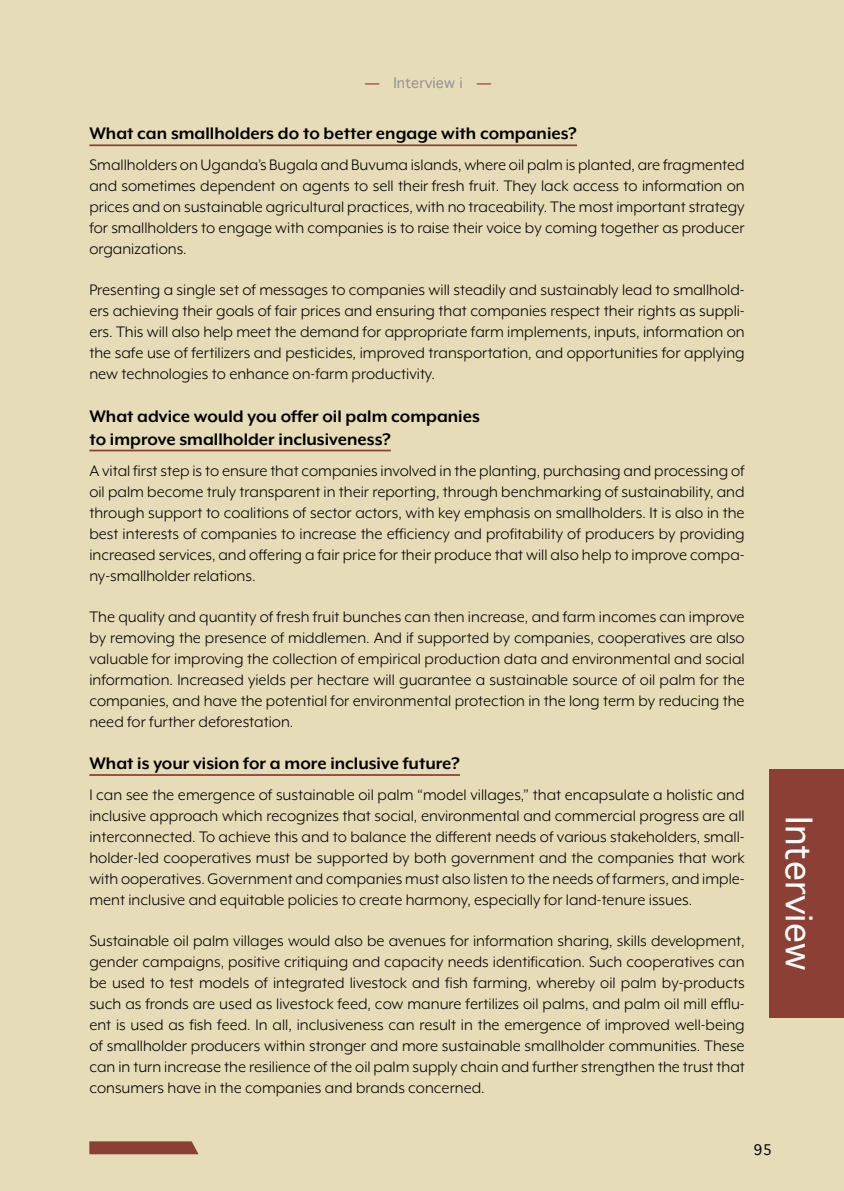
<style>
.page{position:relative;width:844px;height:1191px;background:#fff}
.page>*{position:absolute;margin:0;border:0;box-sizing:border-box;transform-origin:0 0}
.t1{font:35px "Thonburi";color:#fff}
.heading{font:700 19.25px/22.8px "Mr Eaves XL Mod OT";color:#000}
.Body{font:17.5px/21px "Mr Eaves XL Mod OT";color:#000;text-align:justify}
.page_number___header{font:14px "Thonburi";color:#939598}
.t2{font:14px "Thonburi";color:#000}
.s1{font-weight:700;color:#8c3f34}
</style>
<div class="page">
<div style="left:0;top:0;width:843px;height:1191px;background:#e6dcb7"></div>
<div style="left:769px;top:769px;width:74px;height:248px;background:#8c3f34"></div>
<svg style="left:89px;top:1141px;width:109px;height:13px"></svg>
<hr style="left:89px;top:144px;width:488px;height:2px;background:#8c3f34">
<hr style="left:89px;top:449px;width:302px;height:2px;background:#8c3f34">
<hr style="left:89px;top:774px;width:371px;height:2px;background:#8c3f34">
<p class="page_number___header" style="left:365px;top:75px;width:128px"><span class="s1">—</span> Interview i <span class="s1">—</span></p>
<p class="heading" style="left:89px;top:122px;width:489px">What can smallholders do to better engage with companies?</p>
<p class="Body" style="left:89px;top:155px;width:656px">Smallholders on Uganda’s Bugala and Buvuma islands, where oil palm is planted, are fragmented and sometimes dependent on agents to sell their fresh fruit. They lack access to information on prices and on sustainable agricultural practices, with no traceability. The most important strategy for smallholders to engage with companies is to raise their voice by coming together as producer organizations.</p>
<p class="Body" style="left:89px;top:279px;width:656px">Presenting a single set of messages to companies will steadily and sustainably lead to smallhold&shy;ers achieving their goals of fair prices and ensuring that companies respect their rights as suppli&shy;ers. This will also help meet the demand for appropriate farm implements, inputs, information on the safe use of fertilizers and pesticides, improved transportation, and opportunities for applying new technologies to enhance on-farm productivity.</p>
<p class="heading" style="left:89px;top:405px;width:392px">What advice would you offer oil palm companies to improve smallholder inclusiveness?</p>
<p class="Body" style="left:89px;top:460px;width:656px">A vital first step is to ensure that companies involved in the planting, purchasing and processing of oil palm become truly transparent in their reporting, through benchmarking of sustainability, and through support to coalitions of sector actors, with key emphasis on smallholders. It is also in the best interests of companies to increase the efficiency and profitability of producers by providing increased services, and offering a fair price for their produce that will also help to improve compa&shy;ny-smallholder relations.</p>
<p class="Body" style="left:89px;top:606px;width:656px">The quality and quantity of fresh fruit bunches can then increase, and farm incomes can improve by removing the presence of middlemen. And if supported by companies, cooperatives are also valuable for improving the collection of empirical production data and environmental and social information. Increased yields per hectare will guarantee a sustainable source of oil palm for the companies, and have the potential for environmental protection in the long term by reducing the need for further deforestation.</p>
<p class="heading" style="left:89px;top:752px;width:372px">What is your vision for a more inclusive future?</p>
<p class="Body" style="left:89px;top:784px;width:656px">I can see the emergence of sustainable oil palm “model villages,” that encapsulate a holistic and inclusive approach which recognizes that social, environmental and commercial progress are all interconnected. To achieve this and to balance the different needs of various stakeholders, small&shy;holder-led cooperatives must be supported by both government and the companies that work with ooperatives. Government and companies must also listen to the needs of farmers, and imple&shy;ment inclusive and equitable policies to create harmony, especially for land-tenure issues.</p>
<p class="Body" style="left:89px;top:930px;width:656px">Sustainable oil palm villages would also be avenues for information sharing, skills development, gender campaigns, positive critiquing and capacity needs identification. Such cooperatives can be used to test models of integrated livestock and fish farming, whereby oil palm by-products such as fronds are used as livestock feed, cow manure fertilizes oil palms, and palm oil mill efflu&shy;ent is used as fish feed. In all, inclusiveness can result in the emergence of improved well-being of smallholder producers within stronger and more sustainable smallholder communities. These can in turn increase the resilience of the oil palm supply chain and further strengthen the trust that consumers have in the companies and brands concerned.</p>
<h1 class="t1" style="left:818px;top:816px;width:155px;rotate:90deg">Interview</h1>
<p class="t2" style="left:753px;top:1141px;width:20px">95</p>
</div>
